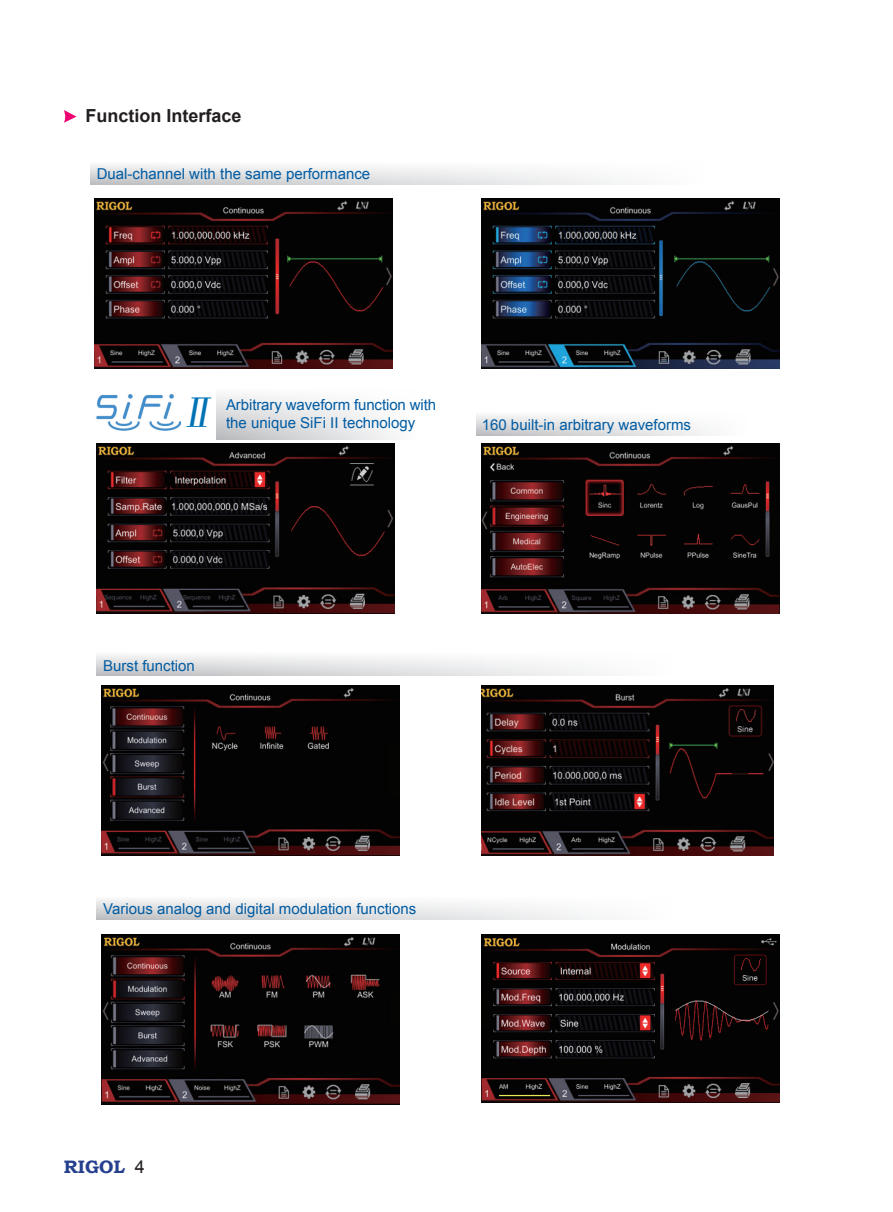
<style>
.page{position:relative;width:893px;height:1212px;background:#fff}
.page>*{position:absolute;margin:0;border:0;box-sizing:border-box;transform-origin:0 0}
.t1{font:italic 37.5px "FZBSK GBK1 0";color:#0073b5}
.t2{font:700 18px "Arial";color:#231f20}
.t3{font:700 18px "Bookman Old Style";color:#253f8e}
.t4{font:15px "Arial";color:#015ca3}
.s1{font-family:"Arial";font-weight:400;color:#231f20}
</style>
<div class="page">
<svg style="left:476px;top:415px;width:234px;height:20px"></svg>
<svg style="left:91px;top:165px;width:536px;height:20px"></svg>
<svg style="left:217px;top:395px;width:176px;height:44px"></svg>
<svg style="left:64px;top:110px;width:13px;height:13px"></svg>
<img style="left:95px;top:198px;width:298px;height:170px">
<img style="left:97px;top:443px;width:297px;height:170px">
<img style="left:482px;top:198px;width:297px;height:170px">
<img style="left:482px;top:443px;width:297px;height:170px">
<img style="left:96px;top:394px;width:85px;height:37px">
<svg style="left:97px;top:655px;width:496px;height:20px"></svg>
<svg style="left:97px;top:899px;width:496px;height:20px"></svg>
<img style="left:101px;top:685px;width:298px;height:170px">
<img style="left:482px;top:685px;width:291px;height:170px">
<img style="left:101px;top:934px;width:298px;height:170px">
<img style="left:482px;top:934px;width:297px;height:169px">
<p class="t2" style="left:86px;top:103px;width:158px">Function Interface</p>
<p class="t4" style="left:97px;top:163px;width:275px">Dual-channel with the same performance</p>
<h1 class="t1" style="left:178px;top:393px;width:46px">Ⅱ</h1>
<p class="t4" style="left:226px;top:395px;width:212px">Arbitrary waveform function with</p>
<p class="t4" style="left:226px;top:413px;width:191px">the unique SiFi II technology</p>
<p class="t4" style="left:482px;top:415px;width:211px">160 built-in arbitrary waveforms</p>
<p class="t4" style="left:103px;top:656px;width:93px">Burst function</p>
<p class="t4" style="left:103px;top:899px;width:315px">Various analog and digital modulation functions</p>
<p class="t3" style="left:64px;top:1154px;width:83px">RIGOL <span class="s1">4</span></p>
</div>
